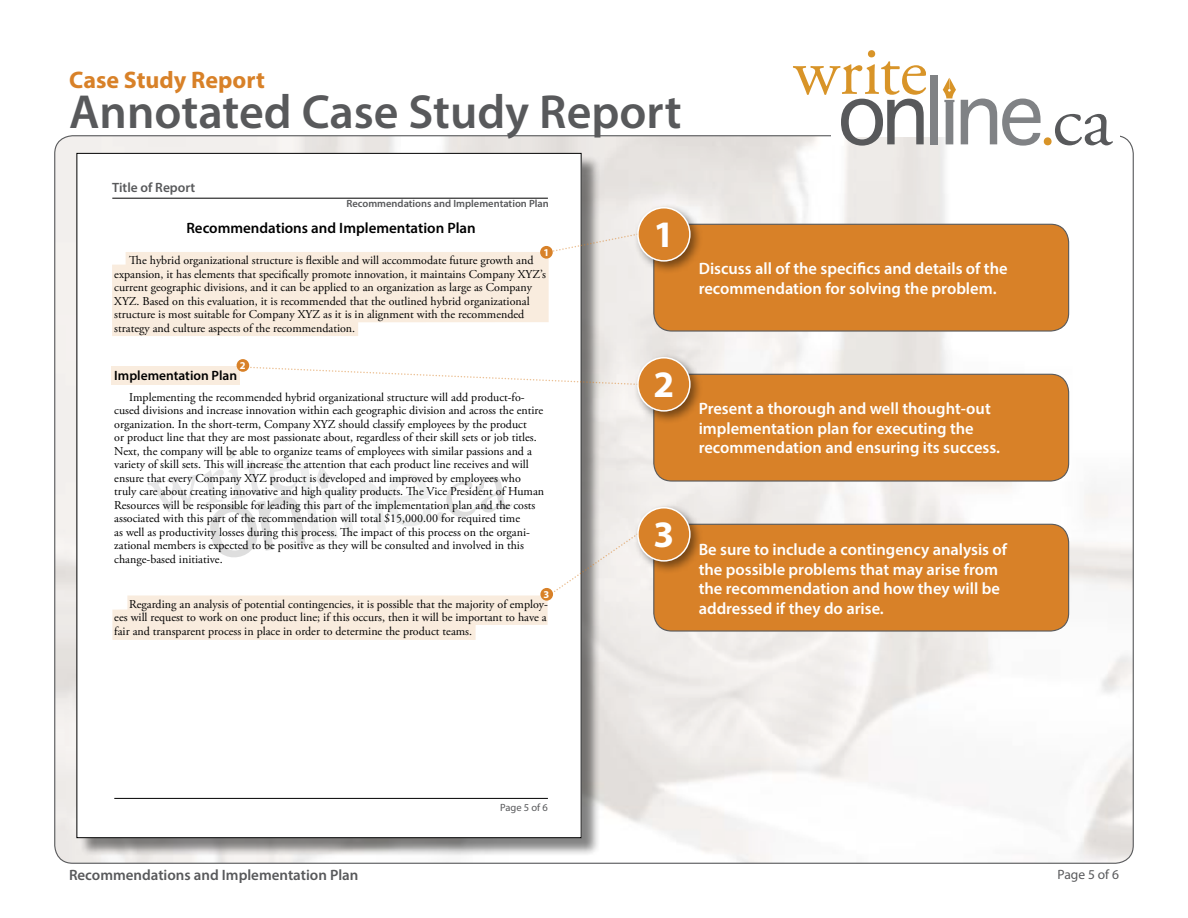
<style>
.page{position:relative;width:1188px;height:918px;background:#fff}
.page>*{position:absolute;margin:0;border:0;box-sizing:border-box;transform-origin:0 0}
.t1{font:69.9px "Adobe Garamond Pro";color:#d89428}
.t2{font:600 48px "Myriad Pro";color:#58595b}
.t3{font:700 37.5px "Myriad Pro";color:#fff}
.t4{font:700 24px "Myriad Pro";color:#d88128}
.t5{font:600 16.5px/19.5px "Myriad Pro";color:#fff}
.t6{font:600 15px "Myriad Pro";color:#58595b}
.t7{font:600 15px "Myriad Pro";color:#000}
.t8{font:600 13.5px "Myriad Pro";color:#000}
.t9{font:600 13.5px "Myriad Pro";color:#58595b}
.t10{font:13.5px "Myriad Pro";color:#58595b}
.t11{font:12px/13.5px "Adobe Garamond Pro";color:#000}
.t12{font:600 10.5px "Myriad Pro";color:#58595b}
.t13{font:10.5px "Myriad Pro";color:#58595b}
.t14{font:700 10.5px "Myriad Pro";color:#fff}
</style>
<div class="page">
<img style="left:55px;top:136px;width:1078px;height:727px">
<div style="left:832px;top:54px;width:288px;height:83px;background:#fff"></div>
<div style="left:868px;top:50px;width:7px;height:7px;background:#d89428;border-radius:50%"></div>
<div style="left:930px;top:75px;width:8px;height:69px;background:#808285"></div>
<svg style="left:1055px;top:114px;width:58px;height:31px"></svg>
<svg style="left:793px;top:61px;width:133px;height:85px"></svg>
<svg style="left:943px;top:78px;width:98px;height:68px"></svg>
<div style="left:79px;top:156px;width:521px;height:700px;background:#000;opacity:.49"></div>
<div style="left:77px;top:153px;width:504px;height:685px;background:#fff"></div>
<hr style="left:112px;top:198px;width:436px;height:1px;background:#000">
<hr style="left:114px;top:798px;width:434px;height:1px;background:#000">
<svg style="left:240px;top:365px;width:394px;height:21px"></svg>
<svg style="left:112px;top:233px;width:526px;height:103px"></svg>
<div style="left:112px;top:367px;width:128px;height:18px;background:#f9ecde"></div>
<div style="left:654px;top:224px;width:415px;height:107px;background:#d88128;border-radius:18px"></div>
<div style="left:653px;top:224px;width:416px;height:108px;border:1px solid #58595b;border-radius:18px"></div>
<div style="left:634px;top:204px;width:69px;height:70px;background:#000;opacity:.46"></div>
<div style="left:638px;top:208px;width:52px;height:53px;background:#d88128;border-radius:50%"></div>
<div style="left:637px;top:207px;width:54px;height:55px;border:2px solid #fff;border-radius:50%"></div>
<div style="left:540px;top:246px;width:13px;height:13px;background:#d88128;border-radius:50%"></div>
<div style="left:654px;top:374px;width:415px;height:107px;background:#d88128;border-radius:18px"></div>
<div style="left:653px;top:374px;width:416px;height:108px;border:1px solid #58595b;border-radius:18px"></div>
<div style="left:634px;top:354px;width:69px;height:70px;background:#000;opacity:.46"></div>
<div style="left:638px;top:358px;width:52px;height:53px;background:#d88128;border-radius:50%"></div>
<div style="left:637px;top:357px;width:54px;height:55px;border:2px solid #fff;border-radius:50%"></div>
<div style="left:654px;top:524px;width:415px;height:107px;background:#d88128;border-radius:18px"></div>
<div style="left:653px;top:524px;width:416px;height:108px;border:1px solid #58595b;border-radius:18px"></div>
<div style="left:634px;top:504px;width:69px;height:70px;background:#000;opacity:.46"></div>
<div style="left:638px;top:508px;width:52px;height:53px;background:#d88128;border-radius:50%"></div>
<div style="left:637px;top:507px;width:54px;height:55px;border:2px solid #fff;border-radius:50%"></div>
<div style="left:237px;top:359px;width:12px;height:13px;background:#d88128;border-radius:50%"></div>
<svg style="left:112px;top:450px;width:526px;height:190px"></svg>
<h3 class="t4" style="left:69px;top:64px;width:197px">Case Study Report</h3>
<h2 class="t2" style="left:69px;top:82px;width:614px">Annotated Case Study Report</h2>
<p class="t9" style="left:112px;top:179px;width:85px">Title of Report</p>
<p class="t12" style="left:346px;top:197px;width:204px">Recommendations and Implementation Plan</p>
<p class="t7" style="left:186px;top:218px;width:291px">Recommendations and Implementation Plan</p>
<p class="t11" style="left:114px;top:254px;width:433px;text-indent:15px">The hybrid organizational structure is flexible and will accommodate future growth and expansion, it has elements that specifically promote innovation, it maintains Company XYZ’s current geographic divisions, and it can be applied to an organization as large as Company XYZ. Based on this evaluation, it is recommended that the outlined hybrid organizational structure is most suitable for Company XYZ as it is in alignment with the recommended strategy and culture aspects of the recommendation.</p>
<p class="t8" style="left:114px;top:367px;width:124px">Implementation Plan</p>
<p class="t11" style="left:114px;top:391px;width:431px;text-indent:15px">Implementing the recommended hybrid organizational structure will add product-fo&shy;cused divisions and increase innovation within each geographic division and across the entire organization. In the short-term, Company XYZ should classify employees by the product<br>or product line that they are most passionate about, regardless of their skill sets or job titles.<br>Next, the company will be able to organize teams of employees with similar passions and a variety of skill sets. This will increase the attention that each product line receives and will ensure that every Company XYZ product is developed and improved by employees who truly care about creating innovative and high quality products. The Vice President of Human Resources will be responsible for leading this part of the implementation plan and the costs associated with this part of the recommendation will total $15,000.00 for required time<br>as well as productivity losses during this process. The impact of this process on the organi&shy;zational members is expected to be positive as they will be consulted and involved in this change-based initiative.</p>
<p class="t11" style="left:114px;top:598px;width:435px;text-align:justify;text-indent:15px">Regarding an analysis of potential contingencies, it is possible that the majority of employ&shy;ees will request to work on one product line; if this occurs, then it will be important to have a fair and transparent process in place in order to determine the product teams.</p>
<p class="t14" style="left:543px;top:245px;width:7px">1</p>
<p class="t14" style="left:240px;top:358px;width:7px">2</p>
<p class="t14" style="left:544px;top:587px;width:7px">3</p>
<h3 class="t3" style="left:653px;top:210px;width:22px">1</h3>
<h3 class="t3" style="left:653px;top:360px;width:22px">2</h3>
<h3 class="t3" style="left:653px;top:510px;width:22px">3</h3>
<h3 class="t5" style="left:699px;top:258px;width:311px">Discuss all of the specifics and details of the recommendation for solving the problem.</h3>
<h3 class="t5" style="left:699px;top:399px;width:303px">Present a thorough and well thought-out implementation plan for executing the recommendation and ensuring its success.</h3>
<h3 class="t5" style="left:699px;top:539px;width:310px">Be sure to include a contingency analysis of the possible problems that may arise from the recommendation and how they will be addressed if they do arise.</h3>
<h1 class="t1" style="left:1039px;top:80px;width:19px">.</h1>
<p class="t13" style="left:500px;top:801px;width:49px">Page 5 of 6</p>
<p class="t6" style="left:69px;top:865px;width:291px">Recommendations and Implementation Plan</p>
<p class="t10" style="left:1058px;top:866px;width:63px">Page 5 of 6</p>
</div>
